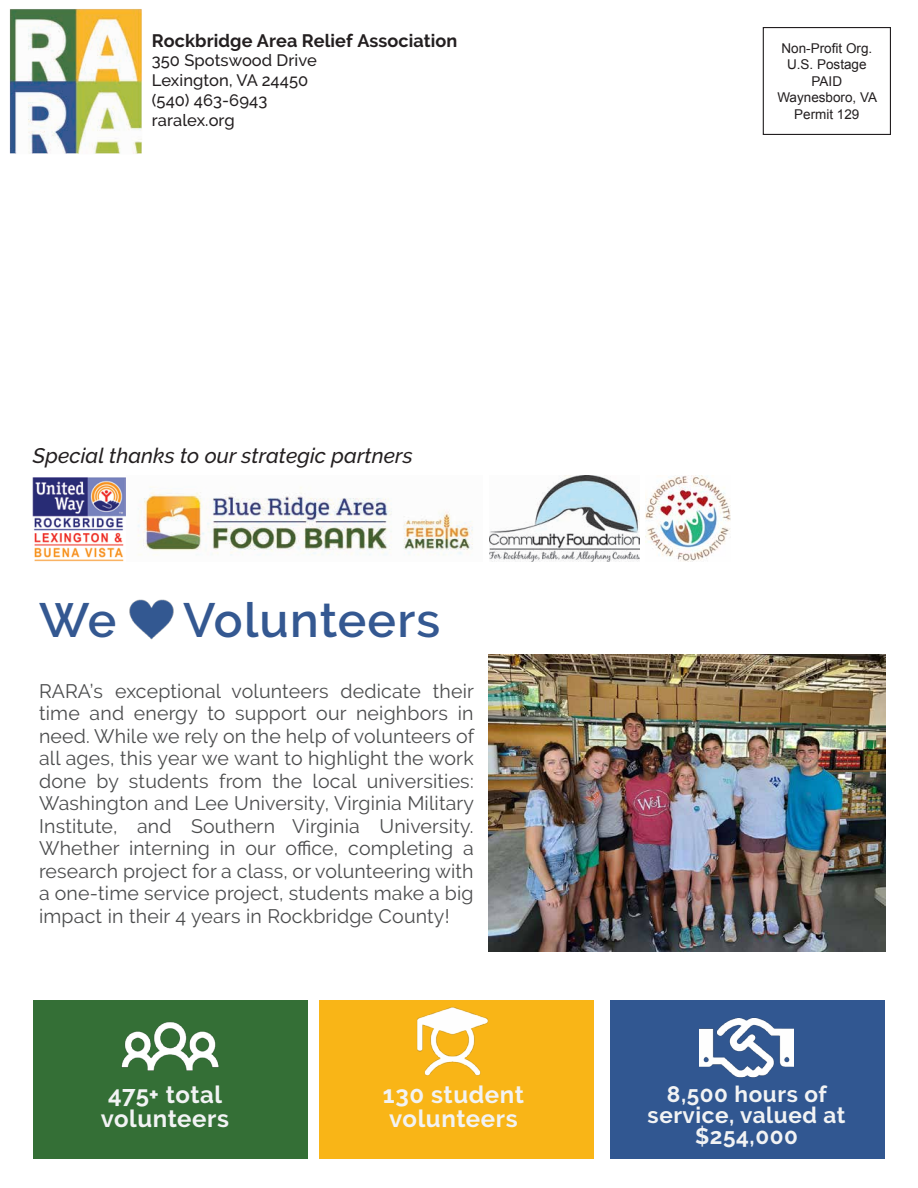
<style>
.page{position:relative;width:918px;height:1188px;background:#fff}
.page>*{position:absolute;margin:0;border:0;box-sizing:border-box;transform-origin:0 0}
.t1{font:600 48px "Raleway";letter-spacing:.025em;color:#345891}
.t2{font:700 24px/24px "Raleway";letter-spacing:.025em;color:#f2f3f4;text-align:center}
.t3{font:700 22.5px/21px "Raleway";letter-spacing:.025em;color:#f2f3f4;text-align:center}
.t4{font:italic 500 21px "Raleway";letter-spacing:.005em;color:#231f20}
.t5{font:19.5px/22.5px "Raleway";letter-spacing:.01em;color:#4b4c4d;text-align:justify}
.t6{font:700 18px "Raleway";letter-spacing:.005em;color:#231f20}
.t7{font:18px/21.6px "Helvetica";letter-spacing:-.11em;color:#231f20;text-align:center}
.t8{font:500 16.5px/19.8px "Raleway";letter-spacing:.005em;color:#231f20}
.t9{font:13.5px/16.5px "Arial";color:#231f20;text-align:center}
</style>
<div class="page">
<img style="left:32px;top:477px;width:441px;height:85px">
<img style="left:9px;top:9px;width:133px;height:145px">
<img style="left:129px;top:599px;width:45px;height:41px">
<div style="left:611px;top:1000px;width:274px;height:159px;background:#315791"></div>
<div style="left:33px;top:1000px;width:274px;height:159px;background:#346f36"></div>
<div style="left:320px;top:1000px;width:274px;height:159px;background:#f9b517"></div>
<img style="left:417px;top:1007px;width:71px;height:69px">
<img style="left:121px;top:1022px;width:98px;height:49px">
<img style="left:699px;top:1017px;width:95px;height:61px">
<img style="left:489px;top:475px;width:150px;height:87px">
<img style="left:645px;top:475px;width:86px;height:87px">
<img style="left:489px;top:655px;width:396px;height:297px">
<div style="left:763px;top:27px;width:128px;height:108px;border:1px solid #231f20"></div>
<p class="t6" style="left:152px;top:30px;width:307px">Rockbridge Area Relief Association</p>
<p class="t8" style="left:152px;top:51px;width:167px">350 Spotswood Drive<br>Lexington, VA 24450 (540) 463-6943 raralex.org</p>
<p class="t7" style="left:748px;top:41px;width:136px">NON PROFIT ORG<br>US POSTAGE<br>PERMIT</p>
<p class="t9" style="left:777px;top:40px;width:101px">Non-Profit Org.<br>U.S. Postage<br>PAID<br>Waynesboro, VA<br>Permit 129</p>
<p class="t4" style="left:33px;top:443px;width:381px">Special thanks to our strategic partners</p>
<h1 class="t1" style="left:39px;top:592px;width:79px">We</h1>
<h1 class="t1" style="left:183px;top:592px;width:259px">Volunteers</h1>
<p class="t5" style="left:39px;top:680px;width:437px">RARA’s exceptional volunteers dedicate their time and energy to support our neighbors in need. While we rely on the help of volunteers of all ages, this year we want to highlight the work done by students from the local universities:<br>Washington and Lee University, Virginia Military Institute, and Southern Virginia University.<br>Whether interning in our office, completing a research project for a class, or volunteering with a one-time service project, students make a big impact in their 4 years in Rockbridge County!</p>
<p class="t2" style="left:101px;top:1083px;width:130px">475+ total volunteers</p>
<p class="t2" style="left:383px;top:1083px;width:143px;text-align:left">130 student volunteers</p>
<p class="t3" style="left:648px;top:1084px;width:199px">8,500 hours of service, valued at $254,000</p>
</div>
